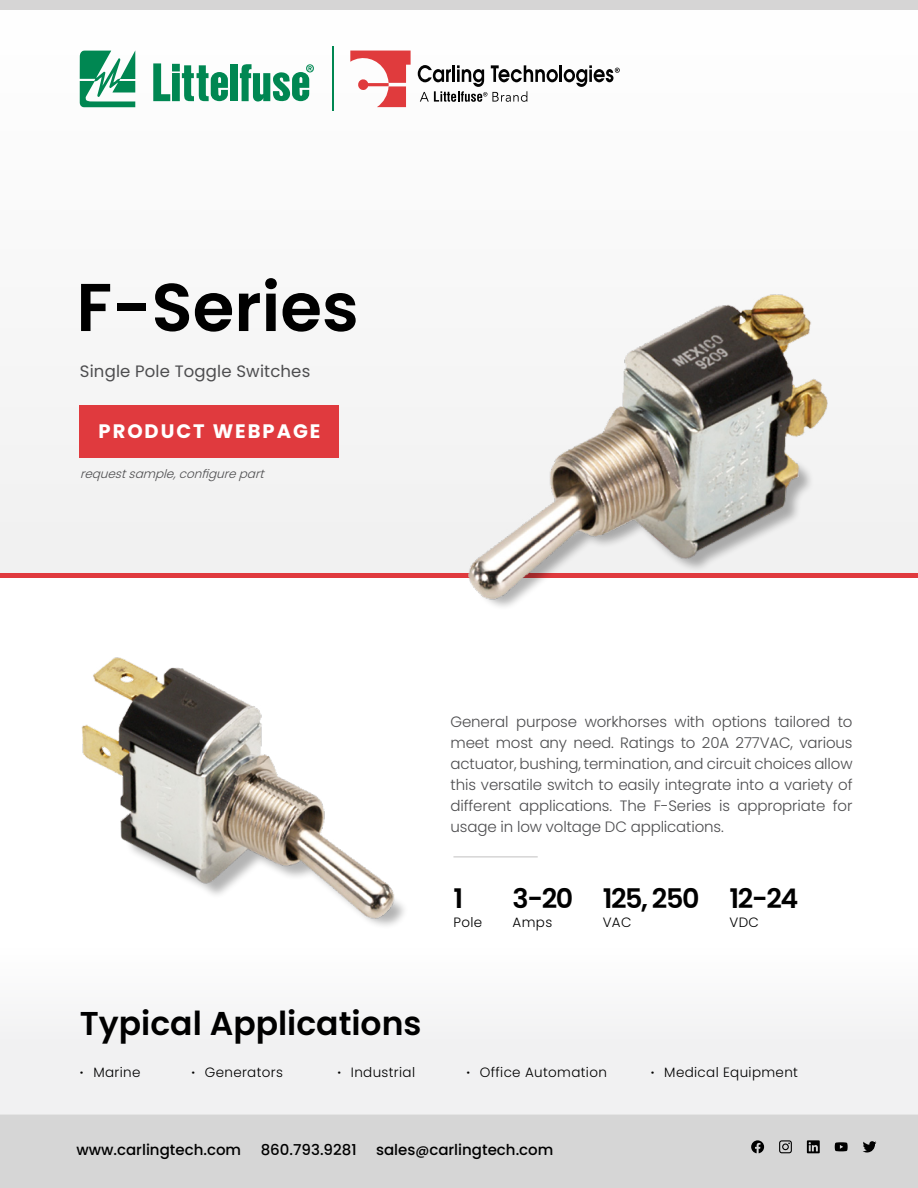
<style>
.page{position:relative;width:918px;height:1188px;background:#fff}
.page>*{position:absolute;margin:0;border:0;box-sizing:border-box;transform-origin:0 0}
.t1{font:600 67.5px "Poppins";color:#000}
.t2{font:600 33px "Poppins";color:#000}
.t3{font:600 27px "Poppins";letter-spacing:-.05em;color:#000}
.t4{font:700 19.5px "Poppins";letter-spacing:.1em;color:#fff}
.t5{font:16.5px "Poppins";letter-spacing:.01em;color:#4d4d4f}
.t6{font:300 15px/21px "Poppins";letter-spacing:-.01em;color:#4d4d4f;text-align:justify}
.t7{font:500 15px "Poppins";color:#000}
.t8{font:300 13.5px "Poppins";letter-spacing:.025em;color:#000}
.t9{font:italic 300 12px "Poppins";color:#4d4d4f}
.s1{font-weight:600}
.s2{font-size:13.5px}
</style>
<div class="page">
<div style="left:0;top:9px;width:918px;height:564px;background:#f9f9f9"></div>
<div style="left:0;top:573px;width:918px;height:5px;background:#e03a3e"></div>
<div style="left:0;top:0;width:918px;height:9px;background:#d6d5d5"></div>
<div style="left:0;top:1115px;width:918px;height:73px;background:#d6d6d6"></div>
<div style="left:0;top:1019px;width:918px;height:96px;background:#f1f1f2"></div>
<svg style="left:807px;top:1140px;width:13px;height:13px"></svg>
<svg style="left:779px;top:1140px;width:13px;height:13px"></svg>
<svg style="left:751px;top:1140px;width:13px;height:13px"></svg>
<svg style="left:835px;top:1142px;width:13px;height:9px"></svg>
<svg style="left:863px;top:1141px;width:13px;height:12px"></svg>
<svg style="left:80px;top:50px;width:55px;height:57px"></svg>
<div style="left:230px;top:64px;width:7px;height:37px;background:#008752"></div>
<svg style="left:240px;top:64px;width:74px;height:38px"></svg>
<svg style="left:153px;top:63px;width:75px;height:38px"></svg>
<hr style="left:332px;top:47px;width:2px;height:64px;background:#008752">
<svg style="left:350px;top:51px;width:61px;height:56px"></svg>
<hr style="left:559px;top:65px;width:3px;height:17px;background:#030303">
<svg style="left:564px;top:65px;width:56px;height:22px"></svg>
<svg style="left:418px;top:65px;width:140px;height:37px"></svg>
<div style="left:80px;top:405px;width:259px;height:53px;background:#e03a3e"></div>
<img style="left:468px;top:294px;width:360px;height:313px">
<img style="left:81px;top:657px;width:323px;height:269px">
<hr style="left:453px;top:856px;width:85px;height:2px;background:#d6d5d5">
<h1 class="t1" style="left:76px;top:268px;width:284px">F-Series</h1>
<p class="t5" style="left:80px;top:362px;width:232px">Single Pole Toggle Switches</p>
<h3 class="t4" style="left:99px;top:420px;width:223px">PRODUCT WEBPAGE</h3>
<p class="t9" style="left:80px;top:467px;width:190px">requestsample,configurepart</p>
<p class="t6" style="left:451px;top:712px;width:404px">General purpose workhorses with options tailored to meet most any need. Ratings to 20A 277VAC, various actuator, bushing, termination, and circuit choices allow this versatile switch to easily integrate into a variety of different applications. The F-Series is appropriate for usage in low voltage DC applications.</p>
<h3 class="t3" style="left:453px;top:883px;width:11px">1</h3>
<h3 class="t3" style="left:513px;top:883px;width:287px">3-20 125, 250 12-24</h3>
<p class="t8" style="left:453px;top:914px;width:30px">Pole</p>
<p class="t8" style="left:513px;top:914px;width:41px">Amps</p>
<p class="t8" style="left:603px;top:914px;width:30px">VAC</p>
<p class="t8" style="left:729px;top:914px;width:31px">VDC</p>
<h2 class="t2" style="left:80px;top:1004px;width:343px">Typical Applications</h2>
<p class="t8" style="left:80px;top:1065px;width:62px"><span class="s1">∙</span> Marine</p>
<p class="t8" style="left:191px;top:1065px;width:93px"><span class="s1">∙</span> Generators</p>
<p class="t8" style="left:337px;top:1065px;width:79px"><span class="s1">∙</span> Industrial</p>
<p class="t8" style="left:466px;top:1065px;width:142px"><span class="s1">∙</span> Office Automation</p>
<p class="t8" style="left:651px;top:1065px;width:149px"><span class="s1">∙</span> Medical Equipment</p>
<p class="t7" style="left:76px;top:1141px;width:166px">www.carlingtech.com</p>
<p class="t7" style="left:261px;top:1141px;width:97px">860.793.9281</p>
<p class="t7" style="left:376px;top:1141px;width:179px">sales<span class="s2">@</span>carlingtech.com</p>
</div>
